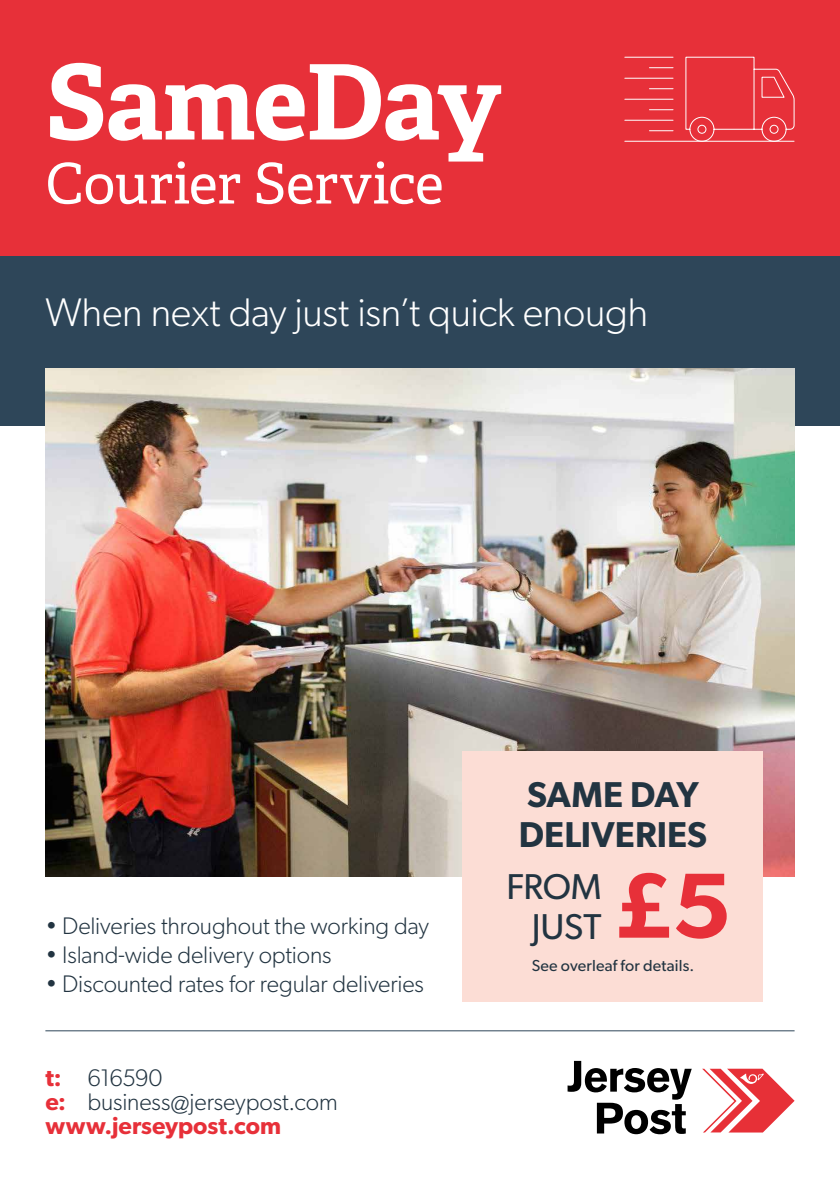
<style>
.page{position:relative;width:840px;height:1191px;background:#fff}
.page>*{position:absolute;margin:0;border:0;box-sizing:border-box;transform-origin:0 0}
.t1{font:700 104px "Adelle";letter-spacing:-.02em;color:#fff}
.t2{font:56px "Adelle";letter-spacing:-.01em;color:#fff}
.t3{font:300 40px "Gibson";letter-spacing:-.01em;color:#fff}
.t4{font:600 36px/40px "Gibson";color:#223441}
.t5{font:36px/40px "Gibson";letter-spacing:-.005em;color:#223441;text-align:right}
.t6{font:300 24px/24px "Gibson";letter-spacing:-.005em;color:#223441}
.t7{font:16px "Gibson";letter-spacing:.01em;color:#223441}
.s1{font-weight:600;color:#e73039}
</style>
<div class="page">
<svg style="left:567px;top:1060px;width:124px;height:74px"></svg>
<svg style="left:702px;top:1068px;width:92px;height:64px"></svg>
<div style="left:0;top:255px;width:839px;height:170px;background:#2e4659"></div>
<img style="left:45px;top:369px;width:749px;height:507px">
<div style="left:462px;top:751px;width:301px;height:250px;background:#fcddd5"></div>
<hr style="left:45px;top:1030px;width:749px;height:1px;background:#2e4659">
<svg style="left:619px;top:873px;width:107px;height:65px"></svg>
<div style="left:0;top:0;width:839px;height:255px;background:#e73039"></div>
<svg style="left:684px;top:56px;width:110px;height:86px"></svg>
<hr style="left:624px;top:57px;width:48px;height:1px;background:#fff">
<hr style="left:624px;top:141px;width:169px;height:1px;background:#fff">
<svg style="left:649px;top:67px;width:23px;height:1px"></svg>
<hr style="left:624px;top:78px;width:48px;height:1px;background:#fff">
<hr style="left:624px;top:99px;width:48px;height:1px;background:#fff">
<hr style="left:624px;top:120px;width:48px;height:1px;background:#fff">
<svg style="left:649px;top:88px;width:23px;height:1px"></svg>
<svg style="left:649px;top:109px;width:23px;height:1px"></svg>
<svg style="left:649px;top:130px;width:23px;height:1px"></svg>
<h1 class="t1" style="left:45px;top:27px;width:457px">SameDay</h1>
<h2 class="t2" style="left:45px;top:143px;width:399px">Courier Service</h2>
<h3 class="t3" style="left:45px;top:288px;width:604px">When next day just isn’t quick enough</h3>
<p class="t6" style="left:45px;top:913px;width:385px">• Deliveries throughout the working day</p>
<p class="t6" style="left:45px;top:942px;width:287px">• Island-wide delivery options</p>
<p class="t6" style="left:45px;top:971px;width:380px">• Discounted rates for regular deliveries</p>
<p class="t6" style="left:45px;top:1065px;width:293px"><span class="s1">t:</span> 616590<br><span class="s1">e:</span> business@jerseypost.com <span class="s1">www.jerseypost.com</span></p>
<h3 class="t4" style="left:518px;top:773px;width:190px">SAME DAY<br>DELIVERIES</h3>
<h3 class="t5" style="left:506px;top:865px;width:96px">FROM<br>JUST</h3>
<p class="t7" style="left:531px;top:955px;width:164px">See overleaf for details.</p>
</div>
